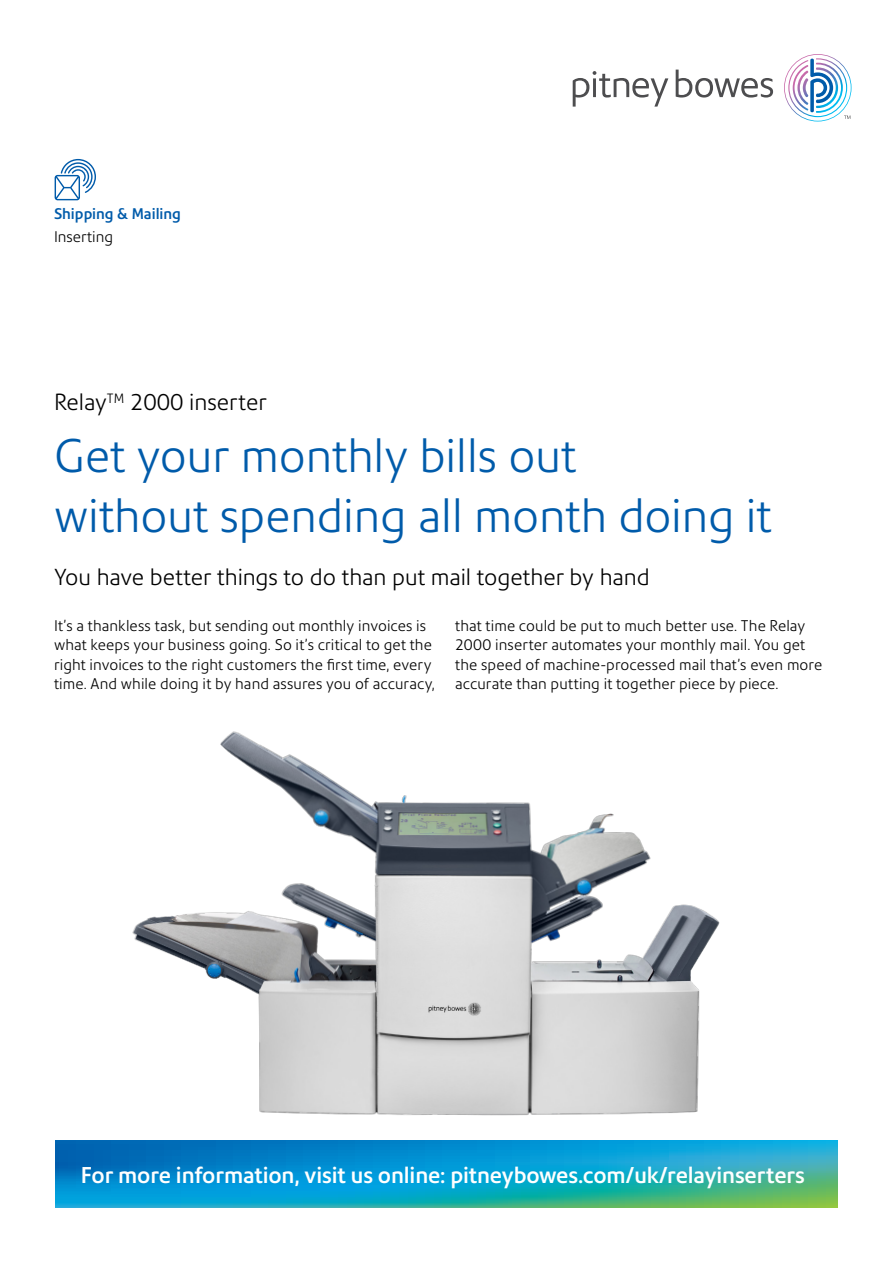
<style>
.page{position:relative;width:893px;height:1263px;background:#fff}
.page>*{position:absolute;margin:0;border:0;box-sizing:border-box;transform-origin:0 0}
.t1{font:300 45.75px/60px "Precision Sans";color:#005baa}
.t2{font:300 22.5px "Precision Sans";letter-spacing:-.005em;color:#000}
.t3{font:500 22.2px "Precision Sans";letter-spacing:-.005em;color:#fff}
.t4{font:300 15px/19.5px "Precision Sans";letter-spacing:.01em;color:#000}
.t5{font:500 15px "Precision Sans";color:#005baa}
</style>
<div class="page">
<svg style="left:55px;top:159px;width:41px;height:41px"></svg>
<svg style="left:55px;top:1140px;width:783px;height:68px;background:#139cbf"></svg>
<img style="left:109px;top:731px;width:648px;height:412px">
<svg style="left:573px;top:54px;width:278px;height:68px"></svg>
<p class="t5" style="left:54px;top:205px;width:129px">Shipping &amp; Mailing</p>
<p class="t4" style="left:54px;top:227px;width:61px">Inserting</p>
<h2 class="t2" style="left:54px;top:389px;width:214px">Relay<sup>TM</sup> 2000 inserter</h2>
<h1 class="t1" style="left:54px;top:426px;width:719px">Get your monthly bills out<br>without spending all month doing it</h1>
<h2 class="t2" style="left:54px;top:563px;width:597px">You have better things to do than put mail together by hand</h2>
<p class="t4" style="left:54px;top:616px;width:382px">It’s a thankless task, but sending out monthly invoices is what keeps your business going. So it’s critical to get the right invoices to the right customers the first time, every time. And while doing it by hand assures you of accuracy,</p>
<p class="t4" style="left:455px;top:616px;width:369px">that time could be put to much better use. The Relay 2000 inserter automates your monthly mail. You get the speed of machine-processed mail that’s even more accurate than putting it together piece by piece.</p>
<h3 class="t3" style="left:81px;top:1161px;width:725px">For more information, visit us online: pitneybowes.com/uk/relayinserters</h3>
</div>
